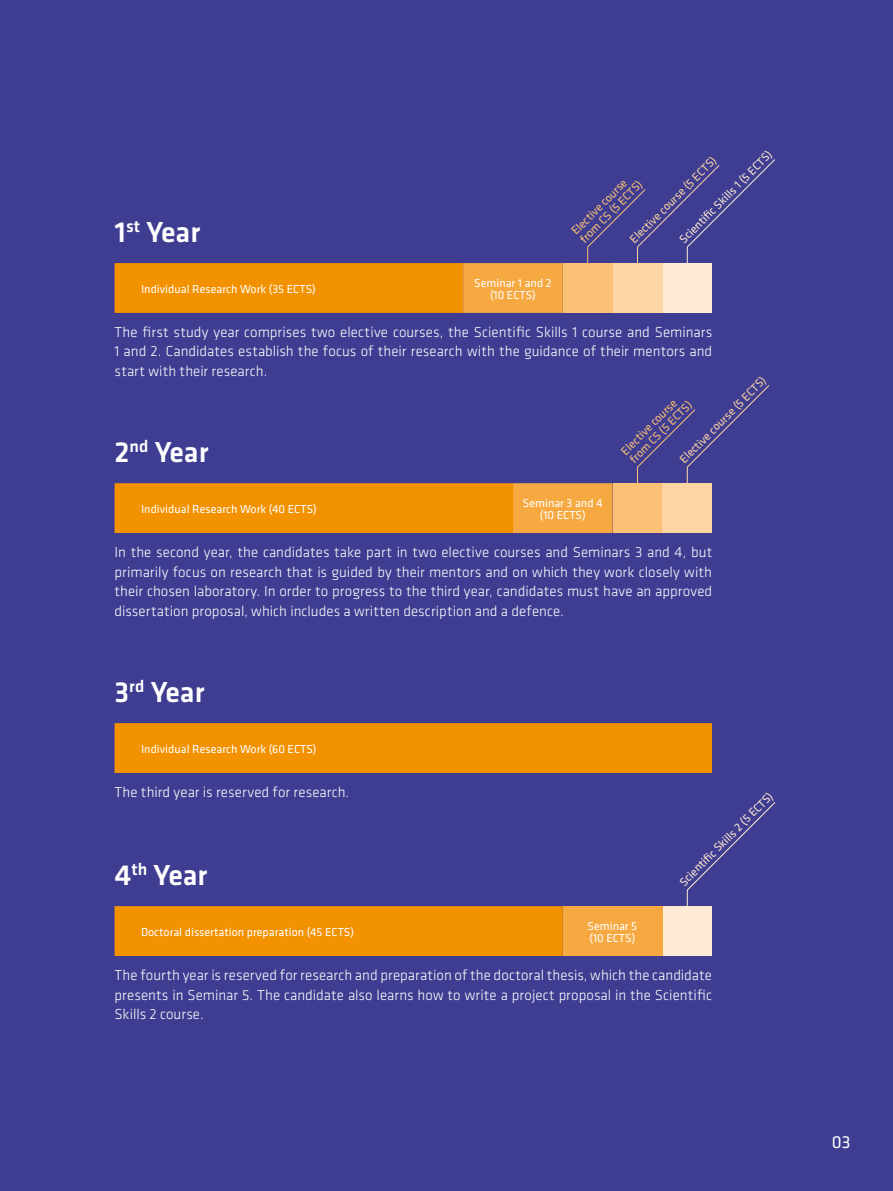
<style>
.page{position:relative;width:893px;height:1191px;background:#3e3d91}
.page>*{position:absolute;margin:0;border:0;box-sizing:border-box;transform-origin:0 0}
.t1{font:500 30px "Klavika";color:#fff}
.t2{font:18px "Klavika";color:#fff}
.t3{font:300 15px/19.5px "Klavika";letter-spacing:.005em;color:#fff;text-align:justify}
.t4{font:12px/12px "Klavika";color:#fff;text-align:center}
.t5{font:12px/12px "Klavika";color:#fac075}
.t6{font:12px "Klavika";color:#feebd3}
.t7{font:12px "Klavika";color:#fdd5a5}
</style>
<div class="page">
<div style="left:115px;top:723px;width:597px;height:50px;background:#f39200"></div>
<div style="left:115px;top:906px;width:448px;height:50px;background:#f39200"></div>
<div style="left:662px;top:906px;width:50px;height:50px;background:#feebd3"></div>
<div style="left:563px;top:906px;width:99px;height:50px;background:#f7a941"></div>
<svg style="left:686px;top:802px;width:90px;height:104px"></svg>
<svg style="left:115px;top:263px;width:448px;height:50px;background:#f3960e"></svg>
<div style="left:662px;top:263px;width:50px;height:50px;background:#feebd3"></div>
<div style="left:613px;top:263px;width:49px;height:50px;background:#fdd5a5"></div>
<div style="left:563px;top:263px;width:50px;height:50px;background:#fac075"></div>
<svg style="left:587px;top:159px;width:188px;height:127px"></svg>
<svg style="left:115px;top:483px;width:498px;height:50px;background:#f3960d"></svg>
<svg style="left:637px;top:385px;width:133px;height:98px"></svg>
<div style="left:613px;top:483px;width:49px;height:50px;background:#fac075"></div>
<div style="left:662px;top:483px;width:50px;height:50px;background:#fdd5a5"></div>
<h1 class="t1" style="left:115px;top:215px;width:87px">1<sup>st</sup> Year</h1>
<p class="t4" style="left:141px;top:283px;width:176px">Individual Research Work (35 ECTS)</p>
<p class="t4" style="left:474px;top:277px;width:79px">Seminar 1 and 2 (10 ECTS)</p>
<p class="t6" style="left:677px;top:236px;width:127px;rotate:-45deg">Scientifi c Skills 1 (5 ECTS)</p>
<p class="t7" style="left:627px;top:236px;width:119px;rotate:-45deg">Elective course (5 ECTS)</p>
<p class="t5" style="left:569px;top:228px;width:84px;rotate:-45deg">Elective course from CS (5 ECTS)</p>
<p class="t3" style="left:115px;top:322px;width:599px">The first study year comprises two elective courses, the Scientific Skills 1 course and Seminars 1 and 2. Candidates establish the focus of their research with the guidance of their mentors and start with their research.</p>
<p class="t7" style="left:677px;top:456px;width:119px;rotate:-45deg">Elective course (5 ECTS)</p>
<p class="t5" style="left:619px;top:449px;width:84px;rotate:-45deg">Elective course from CS (5 ECTS)</p>
<h1 class="t1" style="left:115px;top:435px;width:96px">2<sup>nd</sup> Year</h1>
<p class="t4" style="left:141px;top:503px;width:177px">Individual Research Work (40 ECTS)</p>
<p class="t4" style="left:523px;top:497px;width:81px">Seminar 3 and 4 (10 ECTS)</p>
<p class="t3" style="left:115px;top:542px;width:599px">In the second year, the candidates take part in two elective courses and Seminars 3 and 4, but primarily focus on research that is guided by their mentors and on which they work closely with their chosen laboratory. In order to progress to the third year, candidates must have an approved dissertation proposal, which includes a written description and a defence.</p>
<h1 class="t1" style="left:115px;top:675px;width:92px">3<sup>rd</sup> Year</h1>
<p class="t4" style="left:141px;top:743px;width:177px">Individual Research Work (60 ECTS)</p>
<p class="t3" style="left:115px;top:782px;width:236px">The third year is reserved for research.</p>
<h1 class="t1" style="left:115px;top:858px;width:94px">4<sup>th</sup> Year</h1>
<p class="t4" style="left:141px;top:925px;width:214px">Doctoral dissertation preparation (45 ECTS)</p>
<p class="t4" style="left:588px;top:919px;width:51px;text-align:left">Seminar 5 (10 ECTS)</p>
<p class="t6" style="left:677px;top:879px;width:128px;rotate:-45deg">Scientifi c Skills 2 (5 ECTS)</p>
<p class="t3" style="left:115px;top:965px;width:599px">The fourth year is reserved for research and preparation of the doctoral thesis, which the candidate presents in Seminar 5. The candidate also learns how to write a project proposal in the Scientific Skills 2 course.</p>
<p class="t2" style="left:832px;top:1132px;width:20px">03</p>
</div>
